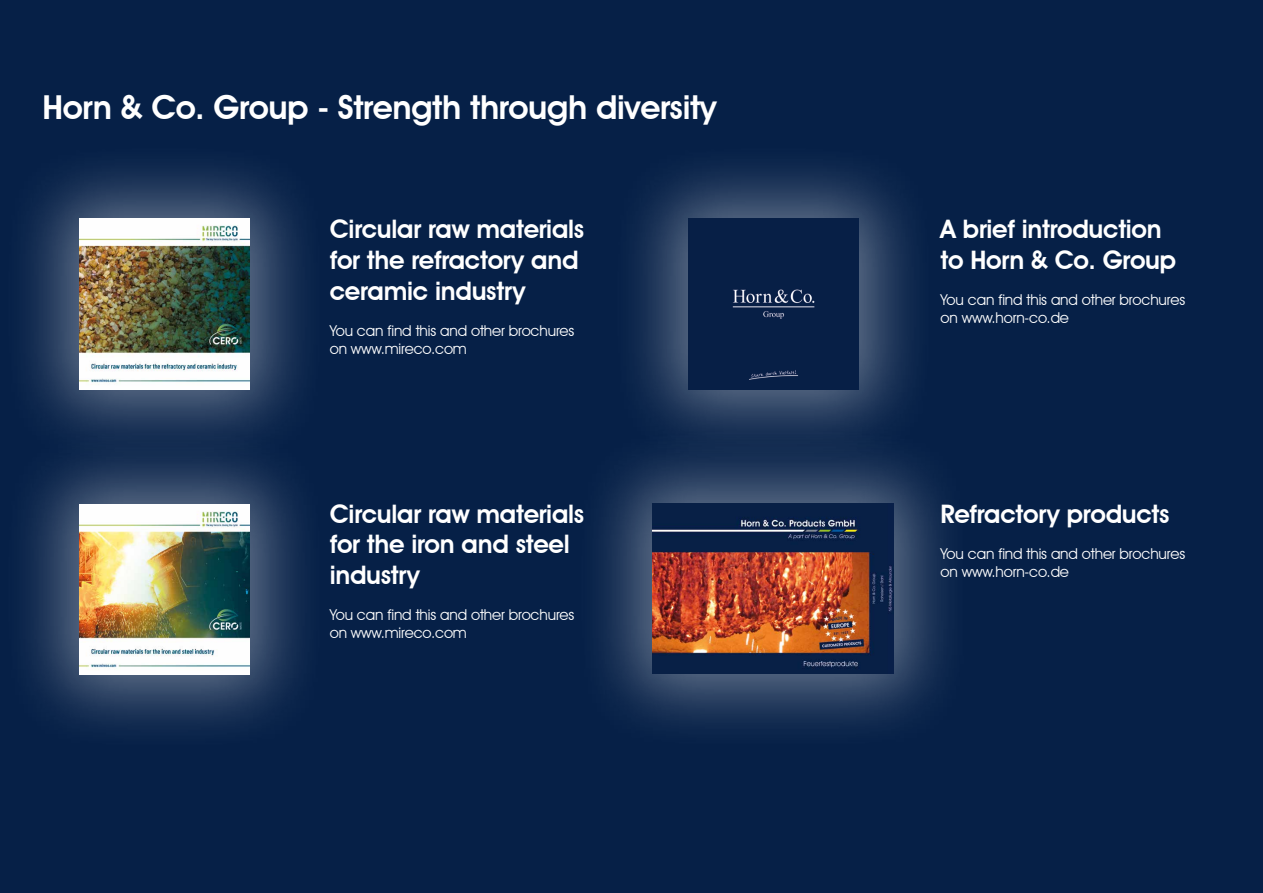
<style>
.page{position:relative;width:1263px;height:893px;background:#062047}
.page>*{position:absolute;margin:0;border:0;box-sizing:border-box;transform-origin:0 0}
.t1{font:600 33px "Avant Garde IT Cby BT";letter-spacing:-.01em;color:#fff}
.t2{font:600 25.5px/30.6px "Avant Garde IT Cby BT";letter-spacing:-.01em;color:#fff}
.t3{font:15px/18px "Avant Garde IT Cby BT";letter-spacing:-.01em;color:#fff}
</style>
<div class="page">
<div style="left:607px;top:138px;width:332px;height:332px;background:#fff;opacity:.4"></div>
<img style="left:688px;top:219px;width:170px;height:170px">
<div style="left:572px;top:423px;width:402px;height:331px;background:#fff;opacity:.4"></div>
<img style="left:653px;top:503px;width:241px;height:170px">
<div style="left:0;top:138px;width:330px;height:332px;background:#fff;opacity:.4"></div>
<img style="left:79px;top:219px;width:170px;height:170px">
<div style="left:0;top:424px;width:330px;height:331px;background:#fff;opacity:.4"></div>
<img style="left:79px;top:504px;width:170px;height:170px">
<h1 class="t1" style="left:43px;top:88px;width:676px">Horn &amp; Co. Group - Strength through diversity</h1>
<h2 class="t2" style="left:330px;top:214px;width:256px">Circular raw materials for the refractory and ceramic industry</h2>
<p class="t3" style="left:330px;top:321px;width:246px">You can find this and other brochures on www.mireco.com</p>
<h2 class="t2" style="left:330px;top:498px;width:256px">Circular raw materials for the iron and steel industry</h2>
<p class="t3" style="left:330px;top:605px;width:246px">You can find this and other brochures on www.mireco.com</p>
<h2 class="t2" style="left:940px;top:214px;width:237px">A brief introduction to Horn &amp; Co. Group</h2>
<p class="t3" style="left:940px;top:291px;width:246px">You can find this and other brochures on www.horn-co.de</p>
<h2 class="t2" style="left:940px;top:498px;width:230px">Refractory products</h2>
<p class="t3" style="left:940px;top:544px;width:246px">You can find this and other brochures on www.horn-co.de</p>
</div>
